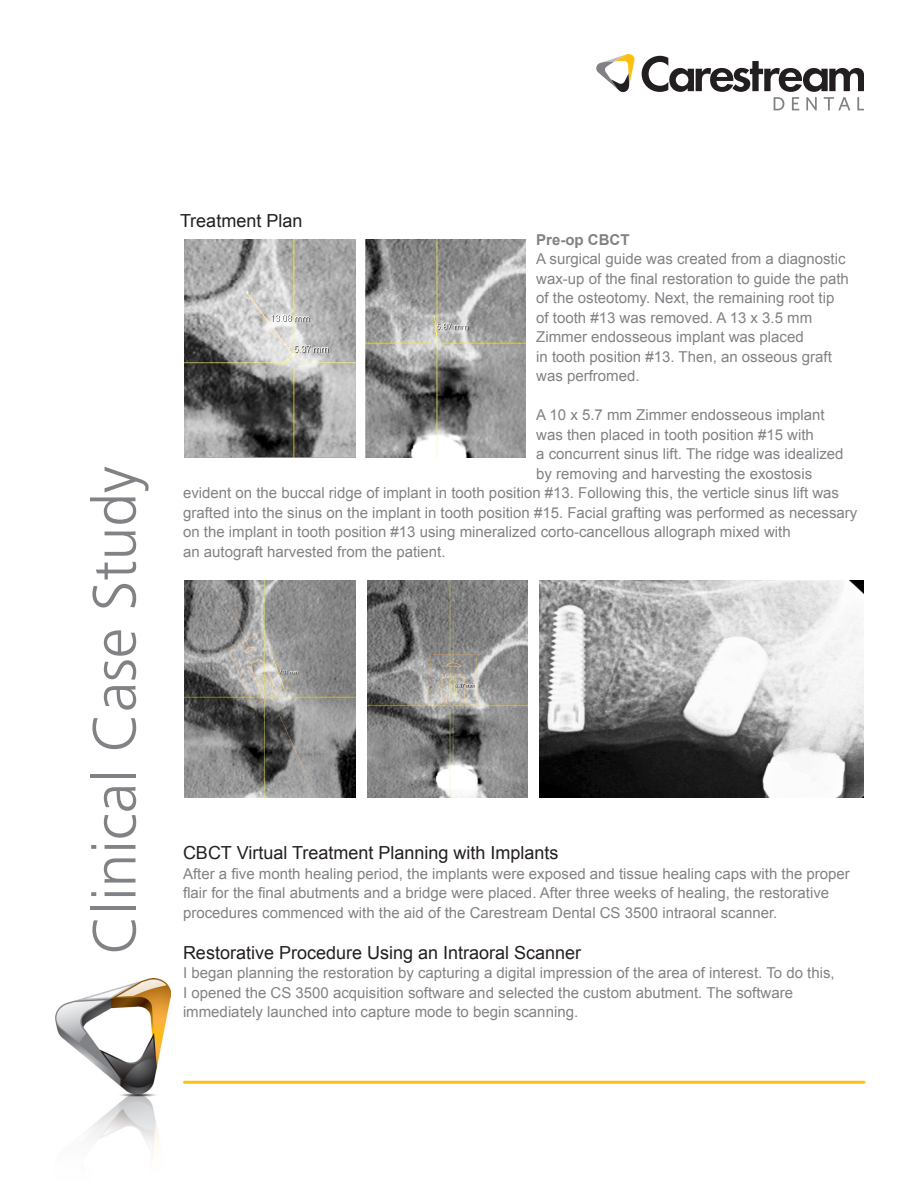
<style>
.page{position:relative;width:918px;height:1188px;background:#fff}
.page>*{position:absolute;margin:0;border:0;box-sizing:border-box;transform-origin:0 0}
.t1{font:300 60.6px "Frutiger LT Std";color:#808285}
.t2{font:18px "Arial";color:#231f20}
.t3{font:15px/19.5px "Arial";color:#808285}
.t4{font:700 15px "Arial";color:#808285}
</style>
<div class="page">
<svg style="left:642px;top:56px;width:222px;height:55px"></svg>
<svg style="left:596px;top:54px;width:39px;height:39px"></svg>
<img style="left:55px;top:979px;width:115px;height:169px">
<hr style="left:184px;top:1081px;width:680px;height:3px;background:#fdc011">
<img style="left:184px;top:240px;width:171px;height:217px">
<img style="left:366px;top:240px;width:160px;height:217px">
<img style="left:185px;top:580px;width:171px;height:218px">
<img style="left:368px;top:580px;width:160px;height:218px">
<img style="left:540px;top:580px;width:324px;height:218px">
<p class="t1" style="left:80px;top:955px;width:490px;rotate:-90deg">Clinical Case Study</p>
<p class="t2" style="left:180px;top:209px;width:124px">Treatment Plan</p>
<p class="t4" style="left:536px;top:229px;width:95px">Pre-op CBCT</p>
<p class="t3" style="left:536px;top:249px;width:314px">A surgical guide was created from a diagnostic wax-up of the final restoration to guide the path of the osteotomy. Next, the remaining root tip</p>
<p class="t3" style="left:536px;top:308px;width:277px">of tooth #13 was removed. A 13 x 3.5 mm</p>
<p class="t3" style="left:536px;top:327px;width:269px">Zimmer endosseous implant was placed</p>
<p class="t3" style="left:536px;top:347px;width:297px">in tooth position #13. Then, an osseous graft was perfromed.</p>
<p class="t3" style="left:536px;top:405px;width:290px">A 10 x 5.7 mm Zimmer endosseous implant</p>
<p class="t3" style="left:536px;top:425px;width:279px">was then placed in tooth position #15 with</p>
<p class="t3" style="left:536px;top:444px;width:309px">a concurrent sinus lift. The ridge was idealized by removing and harvesting the exostosis</p>
<p class="t3" style="left:183px;top:483px;width:676px">evident on the buccal ridge of implant in tooth position #13. Following this, the verticle sinus lift was grafted into the sinus on the implant in tooth position #15. Facial grafting was performed as necessary on the implant in tooth position #13 using mineralized corto-cancellous allograph mixed with</p>
<p class="t3" style="left:183px;top:542px;width:264px">an autograft harvested from the patient.</p>
<p class="t2" style="left:183px;top:841px;width:377px">CBCT Virtual Treatment Planning with Implants</p>
<p class="t3" style="left:183px;top:864px;width:668px">After a five month healing period, the implants were exposed and tissue healing caps with the proper flair for the final abutments and a bridge were placed. After three weeks of healing, the restorative</p>
<p class="t3" style="left:183px;top:903px;width:596px">procedures commenced with the aid of the Carestream Dental CS 3500 intraoral scanner.</p>
<p class="t2" style="left:183px;top:941px;width:400px">Restorative Procedure Using an Intraoral Scanner</p>
<p class="t3" style="left:183px;top:963px;width:653px">I began planning the restoration by capturing a digital impression of the area of interest. To do this,</p>
<p class="t3" style="left:183px;top:983px;width:612px">I opened the CS 3500 acquisition software and selected the custom abutment. The software</p>
<p class="t3" style="left:183px;top:1002px;width:397px">immediately launched into capture mode to begin scanning.</p>
</div>
